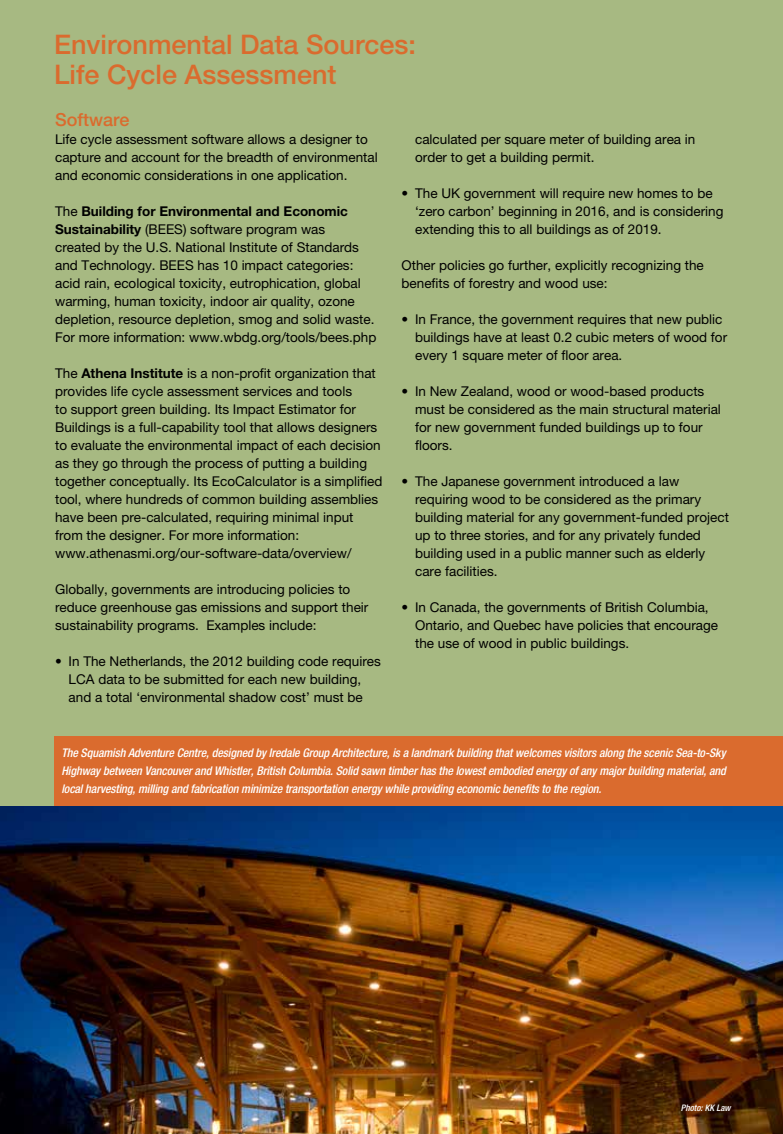
<style>
.page{position:relative;width:783px;height:1134px;background:#fff}
.page>*{position:absolute;margin:0;border:0;box-sizing:border-box;transform-origin:0 0}
.t1{font:500 27px/30px "Helvetica Neue LT Pro";color:#da6b2e}
.t2{font:500 18px "Helvetica Neue LT Pro";color:#da6b2e}
.t3{font:13.5px/18px "Helvetica Neue LT Pro";color:#000}
.t4{font:italic 500 condensed 12px/18px "Helvetica Neue LT Pro";letter-spacing:-.01em;color:#fff;text-align:justify}
.t5{font:italic 500 condensed 9px "Helvetica Neue LT Pro";color:#fff}
.s1{font-weight:700}
</style>
<div class="page">
<div style="left:0;top:0;width:783px;height:807px;background:#a7b982"></div>
<img style="left:0;top:806px;width:783px;height:328px">
<div style="left:54px;top:736px;width:729px;height:70px;background:#da6b2e"></div>
<h1 class="t1" style="left:54px;top:29px;width:364px">Environmental Data Sources:<br>Life Cycle Assessment</h1>
<h2 class="t2" style="left:55px;top:109px;width:76px">Software</h2>
<p class="t3" style="left:55px;top:130px;width:324px">Life cycle assessment software allows a designer to capture and account for the breadth of environmental and economic considerations in one application.</p>
<p class="t3" style="left:55px;top:202px;width:323px">The <span class="s1">Building for Environmental and Economic Sustainability</span> (BEES) software program was<br>created by the U.S. National Institute of Standards and Technology. BEES has 10 impact categories: acid rain, ecological toxicity, eutrophication, global warming, human toxicity, indoor air quality, ozone depletion, resource depletion, smog and solid waste.<br>For more information: www.wbdg.org/tools/bees.php</p>
<p class="t3" style="left:55px;top:364px;width:329px">The <span class="s1">Athena Institute</span> is a non-profit organization that provides life cycle assessment services and tools<br>to support green building. Its Impact Estimator for Buildings is a full-capability tool that allows designers to evaluate the environmental impact of each decision as they go through the process of putting a building together conceptually. Its EcoCalculator is a simplified tool, where hundreds of common building assemblies have been pre-calculated, requiring minimal input from the designer. For more information: www.athenasmi.org/our-software-data/overview/</p>
<p class="t3" style="left:55px;top:580px;width:315px">Globally, governments are introducing policies to reduce greenhouse gas emissions and support their sustainability programs. Examples include:</p>
<p class="t3" style="left:55px;top:652px;width:327px;text-align:center">• In The Netherlands, the 2012 building code requires<br>LCA data to be submitted for each new building,<br>and a total ‘environmental shadow cost’ must be</p>
<p class="t3" style="left:415px;top:130px;width:282px">calculated per square meter of building area in order to get a building permit.</p>
<p class="t3" style="left:415px;top:184px;width:310px;text-indent:-14px">• The UK government will require new homes to be ‘zero carbon’ beginning in 2016, and is considering extending this to all buildings as of 2019.</p>
<p class="t3" style="left:402px;top:256px;width:304px">Other policies go further, explicitly recognizing the benefits of forestry and wood use:</p>
<p class="t3" style="left:415px;top:310px;width:314px;text-indent:-14px">• In France, the government requires that new public buildings have at least 0.2 cubic meters of wood for every 1 square meter of floor area.</p>
<p class="t3" style="left:415px;top:382px;width:307px;text-indent:-14px">• In New Zealand, wood or wood-based products must be considered as the main structural material for new government funded buildings up to four floors.</p>
<p class="t3" style="left:415px;top:472px;width:315px;text-indent:-14px">• The Japanese government introduced a law requiring wood to be considered as the primary building material for any government-funded project up to three stories, and for any privately funded building used in a public manner such as elderly care facilities.</p>
<p class="t3" style="left:415px;top:598px;width:305px;text-indent:-14px">• In Canada, the governments of British Columbia,<br>Ontario, and Quebec have policies that encourage the use of wood in public buildings.</p>
<p class="t4" style="left:61px;top:744px;width:666px">The Squamish Adventure Centre, designed by Iredale Group Architecture, is a landmark building that welcomes visitors along the scenic Sea-to-Sky Highway between Vancouver and Whistler, British Columbia. Solid sawn timber has the lowest embodied energy of any major building material, and local harvesting, milling and fabrication minimize transportation energy while providing economic benefits to the region.</p>
<p class="t5" style="left:681px;top:1103px;width:51px">Photo: KK Law</p>
</div>
